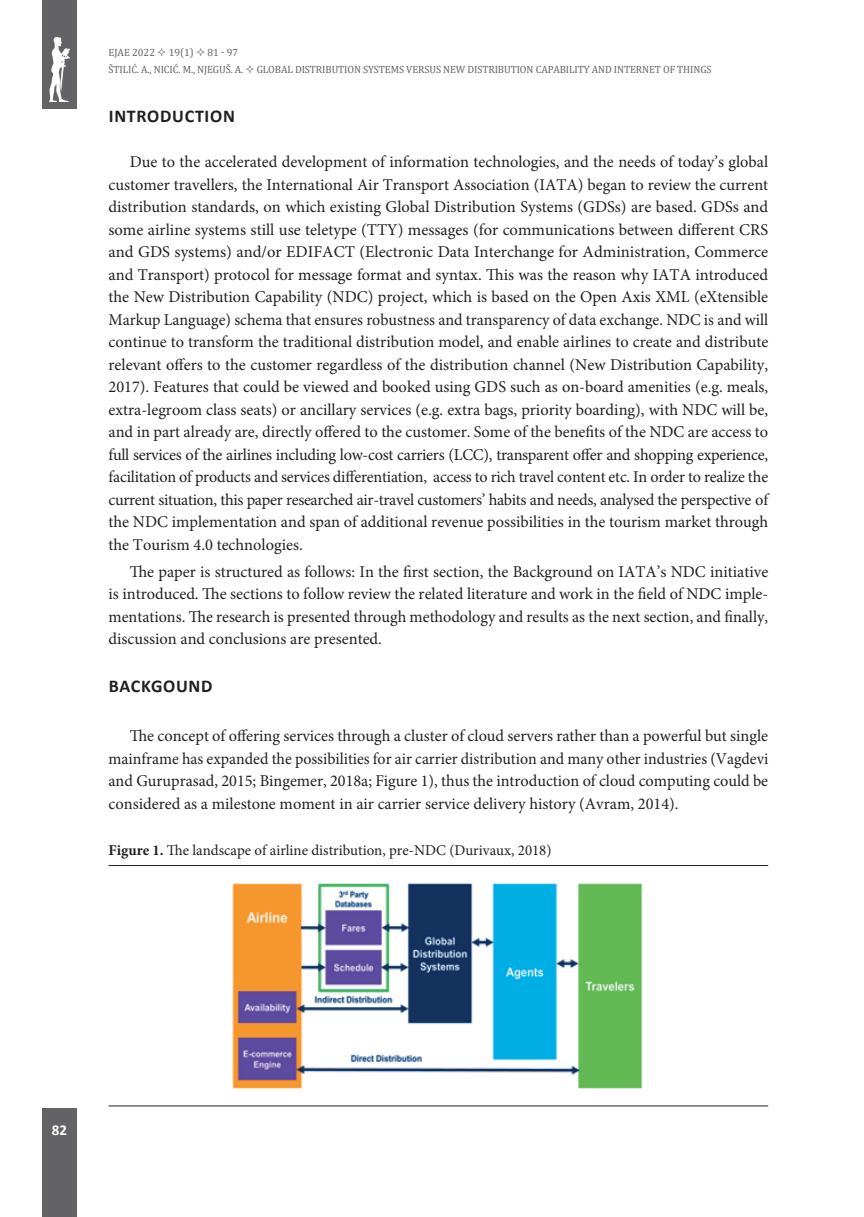
<style>
.page{position:relative;width:864px;height:1217px;background:#fff}
.page>*{position:absolute;margin:0;border:0;box-sizing:border-box;transform-origin:0 0}
.t1{font:700 18px "Calibri";letter-spacing:.04em;color:#231f20}
.t2{font:16.5px/22.5px "Minion Pro";color:#231f20;text-align:justify}
.t3{font:15px "Minion Pro";color:#231f20}
.t4{font:700 15px "Calibri";color:#fff}
.t5{font:10.5px/16.8px "Cambria";letter-spacing:-.01em;color:#636366}
.s1{font-weight:700}
</style>
<div class="page">
<div style="left:43px;top:0;width:34px;height:108px;background:#636366"></div>
<div style="left:43px;top:1108px;width:34px;height:108px;background:#636366"></div>
<img style="left:49px;top:37px;width:21px;height:64px">
<hr style="left:108px;top:865px;width:659px;height:1px;background:#231f20">
<hr style="left:108px;top:1105px;width:659px;height:1px;background:#231f20">
<img style="left:232px;top:883px;width:411px;height:206px">
<p class="t5" style="left:108px;top:44px;width:48px">EJAE 2022</p>
<p class="t5" style="left:169px;top:44px;width:26px">19(1)</p>
<p class="t5" style="left:108px;top:44px;width:136px;text-indent:99px">81 - 97<br>ŠTILIĆ. A., NICIĆ. M., NJEGUŠ. A.</p>
<p class="t5" style="left:256px;top:61px;width:456px">GLOBAL DISTRIBUTION SYSTEMS VERSUS NEW DISTRIBUTION CAPABILITY AND INTERNET OF THINGS</p>
<p class="t1" style="left:109px;top:103px;width:127px">INTRODUCTION</p>
<p class="t2" style="left:108px;top:150px;width:661px;text-indent:21px">Due to the accelerated development of information technologies, and the needs of today’s global customer travellers, the International Air Transport Association (IATA) began to review the current distribution standards, on which existing Global Distribution Systems (GDSs) are based. GDSs and some airline systems still use teletype (TTY) messages (for communications between different CRS and GDS systems) and/or EDIFACT (Electronic Data Interchange for Administration, Commerce and Transport) protocol for message format and syntax. This was the reason why IATA introduced the New Distribution Capability (NDC) project, which is based on the Open Axis XML (eXtensible Markup Language) schema that ensures robustness and transparency of data exchange. NDC is and will continue to transform the traditional distribution model, and enable airlines to create and distribute relevant offers to the customer regardless of the distribution channel (New Distribution Capability, 2017). Features that could be viewed and booked using GDS such as on-board amenities (e.g. meals, extra-legroom class seats) or ancillary services (e.g. extra bags, priority boarding), with NDC will be, and in part already are, directly offered to the customer. Some of the benefits of the NDC are access to full services of the airlines including low-cost carriers (LCC), transparent offer and shopping experience, facilitation of products and services differentiation, access to rich travel content etc. In order to realize the current situation, this paper researched air-travel customers’ habits and needs, analysed the perspective of the NDC implementation and span of additional revenue possibilities in the tourism market through the Tourism 4.0 technologies.</p>
<p class="t2" style="left:108px;top:560px;width:661px;text-indent:21px">The paper is structured as follows: In the first section, the Background on IATA’s NDC initiative is introduced. The sections to follow review the related literature and work in the field of NDC imple&shy;mentations. The research is presented through methodology and results as the next section, and finally, discussion and conclusions are presented.</p>
<p class="t1" style="left:109px;top:673px;width:105px">BACKGOUND</p>
<p class="t2" style="left:108px;top:724px;width:661px;text-indent:21px">The concept of offering services through a cluster of cloud servers rather than a powerful but single mainframe has expanded the possibilities for air carrier distribution and many other industries (Vagdevi and Guruprasad, 2015; Bingemer, 2018a; Figure 1), thus the introduction of cloud computing could be considered as a milestone moment in air carrier service delivery history (Avram, 2014).</p>
<p class="t3" style="left:108px;top:840px;width:444px"><span class="s1">Figure 1.</span> The landscape of airline distribution, pre-NDC (Durivaux, 2018)</p>
<p class="t4" style="left:52px;top:1118px;width:17px">82</p>
</div>
